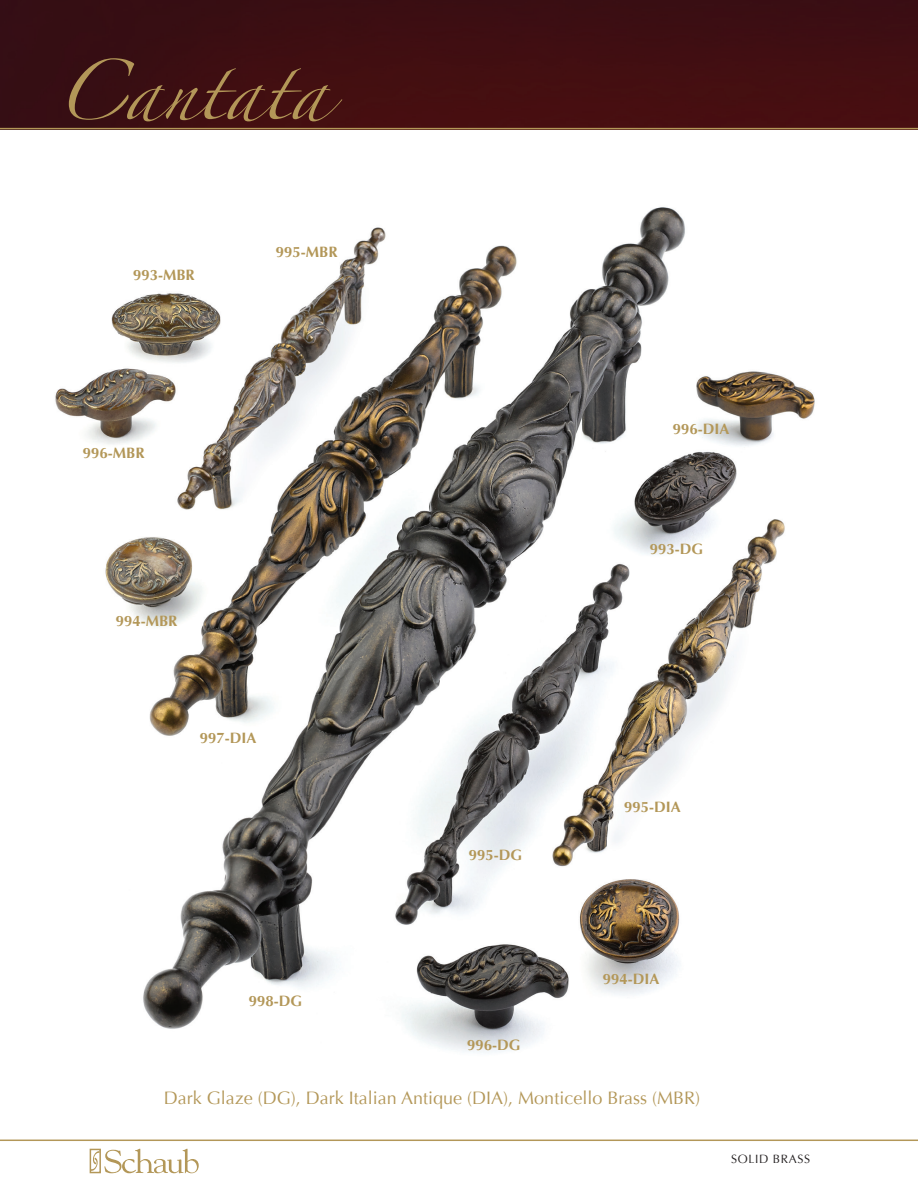
<style>
.page{position:relative;width:918px;height:1188px;background:#fff}
.page>*{position:absolute;margin:0;border:0;box-sizing:border-box;transform-origin:0 0}
.t1{font:54px "Zapfino";color:#b39758}
.t2{font:18px "Optima";color:#b39758}
.t3{font:700 15px "Optima";color:#b39758}
.t4{font:12px "Optima";letter-spacing:.05em;color:#231f20}
</style>
<div class="page">
<img style="left:0;top:129px;width:918px;height:1045px">
<img style="left:0;top:0;width:918px;height:128px">
<div style="left:90px;top:1149px;width:11px;height:24px;border:2px solid #b39758"></div>
<svg style="left:91px;top:1149px;width:108px;height:24px"></svg>
<hr style="left:0;top:128px;width:918px;height:1px;background:#b39758">
<hr style="left:0;top:1140px;width:918px;height:1px;background:#b39758">
<p class="t1" style="left:54px;top:68px;width:275px">CANTATA</p>
<p class="t3" style="left:133px;top:267px;width:63px">993-MBR</p>
<p class="t3" style="left:276px;top:243px;width:63px">995-MBR</p>
<p class="t3" style="left:83px;top:444px;width:63px">996-MBR</p>
<p class="t3" style="left:116px;top:612px;width:63px">994-MBR</p>
<p class="t3" style="left:200px;top:729px;width:58px">997-DIA</p>
<p class="t3" style="left:249px;top:993px;width:55px">998-DG</p>
<p class="t3" style="left:673px;top:420px;width:58px">996-DIA</p>
<p class="t3" style="left:650px;top:541px;width:55px">993-DG</p>
<p class="t3" style="left:469px;top:846px;width:55px">995-DG</p>
<p class="t3" style="left:467px;top:1036px;width:55px">996-DG</p>
<p class="t3" style="left:624px;top:798px;width:58px">995-DIA</p>
<p class="t3" style="left:603px;top:970px;width:58px">994-DIA</p>
<p class="t2" style="left:164px;top:1087px;width:538px">Dark Glaze (DG), Dark Italian Antique (DIA), Monticello Brass (MBR)</p>
<p class="t4" style="left:731px;top:1152px;width:80px">SOLID BRASS</p>
</div>
